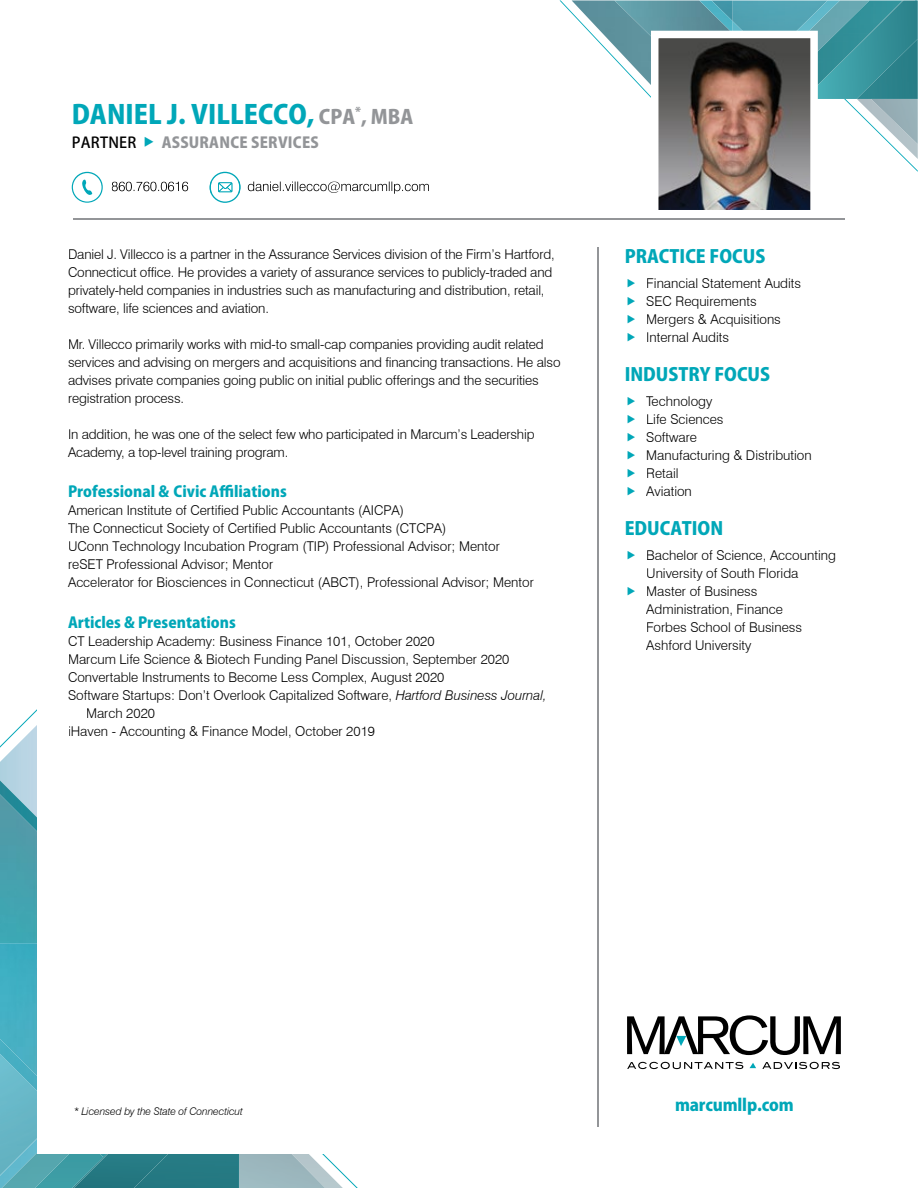
<style>
.page{position:relative;width:918px;height:1188px;background:#fff}
.page>*{position:absolute;margin:0;border:0;box-sizing:border-box;transform-origin:0 0}
.t1{font:800 25.95px "Koz Go Pro";color:#00a7b8}
.t2{font:800 18px "Koz Go Pro";color:#00a7b8}
.t3{font:800 16.5px "Koz Go Pro";letter-spacing:-.01em;color:#00a7b8}
.t4{font:800 15px "Koz Go Pro";color:#00a7b8}
.t5{font:800 15px "Koz Go Pro";letter-spacing:.015em;color:#939598}
.t6{font:300 13.5px/18px "Swiss 721 BT";color:#000}
.t7{font:italic 300 10.5px "Swiss 721 BT";letter-spacing:-.01em;color:#000}
.s1{font-size:19.5px;color:#939598}
.s2{font-weight:500;color:#000}
.s3{color:#00a7b8}
.s4{font-style:italic}
</style>
<div class="page">
<svg style="left:22px;top:709px;width:15px;height:15px"></svg>
<svg style="left:325px;top:1155px;width:33px;height:33px"></svg>
<img style="left:169px;top:1154px;width:156px;height:34px">
<img style="left:239px;top:1153px;width:1px;height:35px">
<img style="left:238px;top:1153px;width:1px;height:35px">
<img style="left:38px;top:1154px;width:34px;height:34px">
<div style="left:0;top:1091px;width:37px;height:47px;background:#67b6c6"></div>
<img style="left:0;top:1138px;width:38px;height:50px">
<img style="left:0;top:724px;width:37px;height:56px">
<svg style="left:72px;top:1154px;width:97px;height:34px;background:#2a7f89"></svg>
<img style="left:0;top:832px;width:37px;height:207px">
<img style="left:0;top:1039px;width:37px;height:52px">
<img style="left:0;top:780px;width:37px;height:52px">
<hr style="left:73px;top:219px;width:772px;height:1px;background:#939598">
<svg style="left:627px;top:1062px;width:116px;height:7px"></svg>
<svg style="left:762px;top:1062px;width:78px;height:7px"></svg>
<svg style="left:627px;top:1015px;width:214px;height:40px"></svg>
<svg style="left:750px;top:1063px;width:6px;height:5px"></svg>
<hr style="left:598px;top:247px;width:1px;height:879px;background:#939598">
<svg style="left:560px;top:0;width:358px;height:210px"></svg>
<svg style="left:72px;top:172px;width:31px;height:31px"></svg>
<svg style="left:112px;top:172px;width:317px;height:31px"></svg>
<h1 class="t1" style="left:72px;top:97px;width:343px">DANIEL J. VILLECCO, <span class="s1">CPA</span><sup>*</sup><span class="s1">, MBA</span></h1>
<p class="t5" style="left:72px;top:132px;width:249px"><span class="s2">PARTNER</span> <span class="s3">◆</span> ASSURANCE SERVICES</p>
<p class="t6" style="left:68px;top:245px;width:488px">Daniel J. Villecco is a partner in the Assurance Services division of the Firm’s Hartford, Connecticut office. He provides a variety of assurance services to publicly-traded and privately-held companies in industries such as manufacturing and distribution, retail, software, life sciences and aviation.</p>
<p class="t6" style="left:68px;top:335px;width:494px">Mr. Villecco primarily works with mid-to small-cap companies providing audit related services and advising on mergers and acquisitions and financing transactions. He also advises private companies going public on initial public offerings and the securities registration process.</p>
<p class="t6" style="left:68px;top:425px;width:468px">In addition, he was one of the select few who participated in Marcum’s Leadership<br>Academy, a top-level training program.</p>
<p class="t4" style="left:68px;top:482px;width:220px">Professional &amp; Civic Affiliations</p>
<p class="t6" style="left:68px;top:501px;width:467px">American Institute of Certified Public Accountants (AICPA)<br>The Connecticut Society of Certified Public Accountants (CTCPA)<br>UConn Technology Incubation Program (TIP) Professional Advisor; Mentor reSET Professional Advisor; Mentor<br>Accelerator for Biosciences in Connecticut (ABCT), Professional Advisor; Mentor</p>
<p class="t4" style="left:68px;top:612px;width:169px">Articles &amp; Presentations</p>
<p class="t6" style="left:68px;top:632px;width:368px">CT Leadership Academy: Business Finance 101, October 2020</p>
<p class="t6" style="left:68px;top:650px;width:443px">Marcum Life Science &amp; Biotech Funding Panel Discussion, September 2020</p>
<p class="t6" style="left:68px;top:668px;width:378px">Convertable Instruments to Become Less Complex, August 2020</p>
<p class="t6" style="left:68px;top:686px;width:480px">Software Startups: Don’t Overlook Capitalized Software, <span class="s4">Hartford Business Journal,</span></p>
<p class="t6" style="left:86px;top:704px;width:70px">March 2020</p>
<p class="t6" style="left:68px;top:722px;width:309px">iHaven - Accounting &amp; Finance Model, October 2019</p>
<h2 class="t2" style="left:625px;top:245px;width:142px">PRACTICE FOCUS</h2>
<p class="t6" style="left:646px;top:274px;width:156px">Financial Statement Audits<br>SEC Requirements<br>Mergers &amp; Acquisitions<br>Internal Audits</p>
<h2 class="t2" style="left:625px;top:363px;width:147px">INDUSTRY FOCUS</h2>
<p class="t6" style="left:646px;top:392px;width:167px">Technology<br>Life Sciences<br>Software<br>Manufacturing &amp; Distribution<br>Retail<br>Aviation</p>
<h2 class="t2" style="left:625px;top:517px;width:100px">EDUCATION</h2>
<p class="t6" style="left:646px;top:546px;width:191px">Bachelor of Science, Accounting<br>University of South Florida<br>Master of Business<br>Administration, Finance<br>Forbes School of Business<br>Ashford University</p>
<p class="t7" style="left:74px;top:1105px;width:171px">* Licensed by the State of Connecticut</p>
<p class="t3" style="left:675px;top:1094px;width:120px">marcumllp.com</p>
</div>
